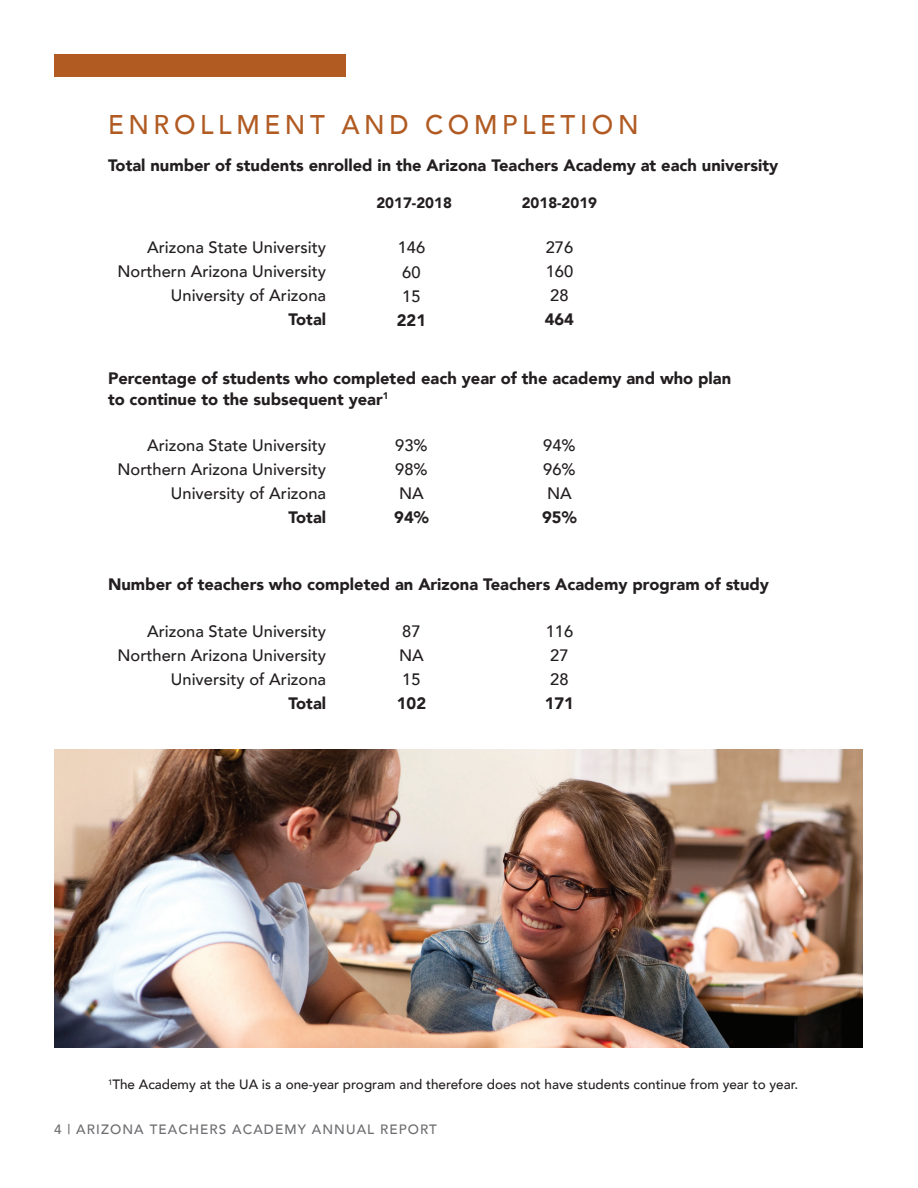
<style>
.page{position:relative;width:918px;height:1188px;background:#fff}
.page>*{position:absolute;margin:0;border:0;box-sizing:border-box;transform-origin:0 0}
.t1{font:500 27px "Avenir";letter-spacing:.18em;color:#b15b23;scale:.96 1}
.t2{font:900 16.5px/21px "Avenir";color:#231f20}
.t3{font:500 16.5px/24px "Avenir";color:#231f20;text-align:right}
.t4{font:900 15px "Avenir";color:#231f20}
.t5{font:500 13.5px "Avenir";color:#231f20}
.t6{font:500 13.5px "Avenir";letter-spacing:.08em;color:#6c6d70}
</style>
<div class="page">
<div style="left:54px;top:54px;width:291px;height:23px;background:#b15b23"></div>
<img style="left:54px;top:750px;width:808px;height:298px">
<h1 class="t1" style="left:108px;top:101px;width:554px">ENROLLMENT AND COMPLETION</h1>
<p class="t2" style="left:108px;top:155px;width:672px">Total number of students enrolled in the Arizona Teachers Academy at each university</p>
<p class="t3" style="left:117px;top:234px;width:210px">Arizona State University<br>Northern Arizona University<br>University of Arizona</p>
<p class="t2" style="left:289px;top:308px;width:39px">Total</p>
<p class="t4" style="left:376px;top:190px;width:77px">2017-2018</p>
<p class="t4" style="left:522px;top:190px;width:77px">2018-2019</p>
<p class="t3" style="left:546px;top:235px;width:29px;text-align:justify">276<br>160<br>28</p>
<p class="t2" style="left:545px;top:309px;width:31px">464</p>
<p class="t3" style="left:398px;top:235px;width:29px;text-align:left">146<br>60<br>15</p>
<p class="t2" style="left:397px;top:309px;width:31px">221</p>
<p class="t2" style="left:108px;top:367px;width:625px">Percentage of students who completed each year of the academy and who plan to continue to the subsequent year<sup>1</sup></p>
<p class="t3" style="left:117px;top:432px;width:210px">Arizona State University<br>Northern Arizona University<br>University of Arizona</p>
<p class="t2" style="left:289px;top:506px;width:39px">Total</p>
<p class="t3" style="left:395px;top:433px;width:34px;text-align:justify">93% 98% NA</p>
<p class="t2" style="left:394px;top:507px;width:36px">94%</p>
<p class="t3" style="left:543px;top:433px;width:34px;text-align:justify">94% 96% NA</p>
<p class="t2" style="left:542px;top:507px;width:36px">95%</p>
<p class="t2" style="left:108px;top:573px;width:663px">Number of teachers who completed an Arizona Teachers Academy program of study</p>
<p class="t3" style="left:117px;top:618px;width:210px">Arizona State University<br>Northern Arizona University<br>University of Arizona</p>
<p class="t2" style="left:289px;top:692px;width:39px">Total</p>
<p class="t3" style="left:399px;top:619px;width:26px;text-align:left">87<br>NA<br>15</p>
<p class="t2" style="left:397px;top:693px;width:31px">102</p>
<p class="t3" style="left:546px;top:619px;width:29px;text-align:left">116<br>27<br>28</p>
<p class="t2" style="left:545px;top:693px;width:31px">171</p>
<p class="t5" style="left:108px;top:1073px;width:692px"><sup>1</sup>The Academy at the UA is a one-year program and therefore does not have students continue from year to year.</p>
<p class="t6" style="left:54px;top:1118px;width:385px">4 | ARIZONA TEACHERS ACADEMY ANNUAL REPORT</p>
</div>
